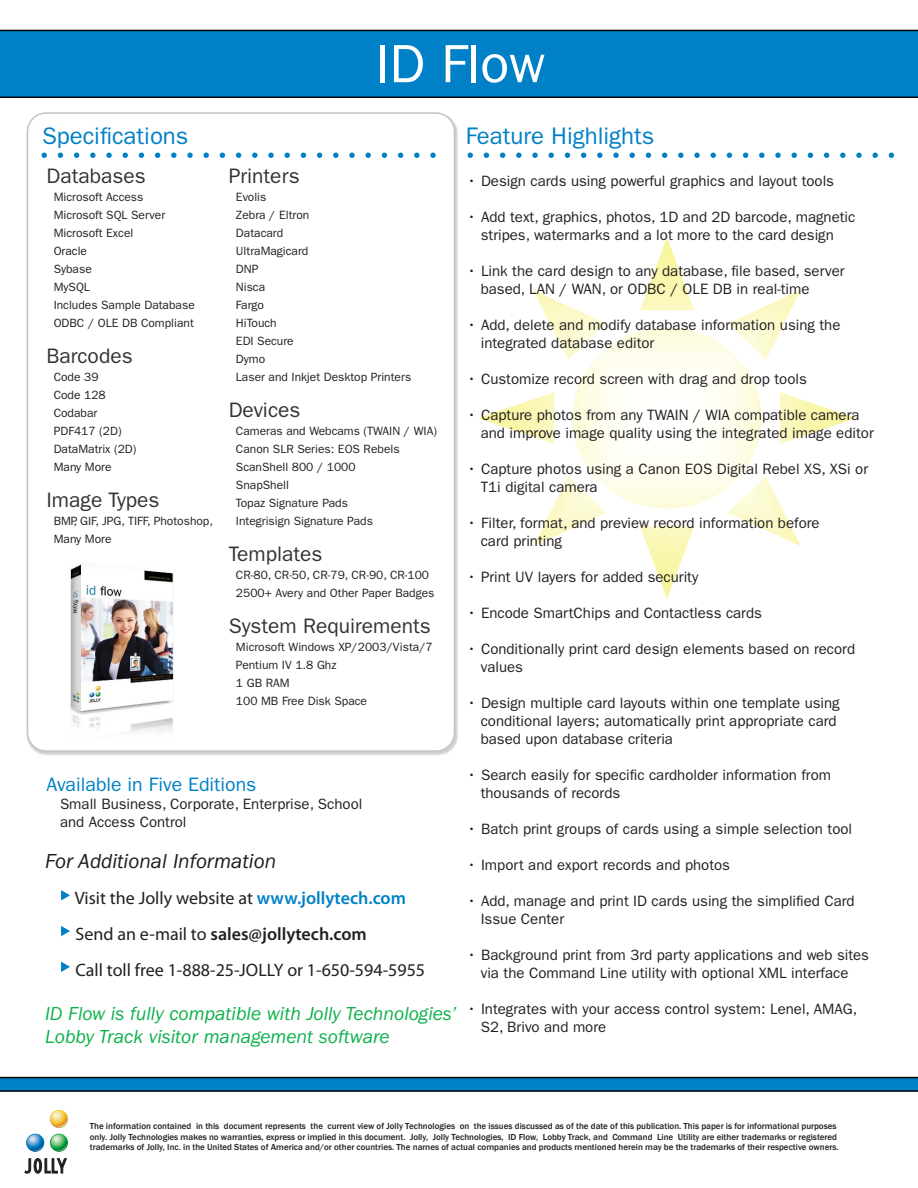
<style>
.page{position:relative;width:918px;height:1188px;background:#fff}
.page>*{position:absolute;margin:0;border:0;box-sizing:border-box;transform-origin:0 0}
.t1{font:54px "ITC Franklin Gothic Std";color:#fff}
.t2{font:24px "ITC Franklin Gothic Std";color:#0080c6}
.t3{font:21px "ITC Franklin Gothic Std";color:#333}
.t4{font:italic 21px "ITC Franklin Gothic Std";color:#211d1e}
.t5{font:italic 19.5px/23.4px "ITC Franklin Gothic Std";color:#0db14b}
.t6{font:19.5px "ITC Franklin Gothic Std";color:#0080c6}
.t7{font:18px/36px "Myriad Pro";color:#231f20}
.t8{font:15px/18px "ITC Franklin Gothic Std";color:#231f20}
.t9{font:12px/18px "ITC Franklin Gothic Std";color:#231f20}
.t10{font:500 9px/10.8px "Franklin Gothic";color:#231f20}
.s1{font-weight:600;color:#0080c6}
.s2{font-weight:600}
</style>
<div class="page">
<img style="left:780px;top:392px;width:76px;height:52px">
<img style="left:728px;top:290px;width:73px;height:70px">
<img style="left:640px;top:237px;width:54px;height:73px">
<img style="left:533px;top:290px;width:74px;height:70px">
<img style="left:478px;top:392px;width:76px;height:52px">
<img style="left:533px;top:476px;width:73px;height:70px">
<img style="left:640px;top:526px;width:54px;height:73px">
<img style="left:728px;top:476px;width:73px;height:70px">
<img style="left:573px;top:328px;width:189px;height:181px">
<div style="left:27px;top:112px;width:428px;height:640px;border:2px solid #c4c4c4;border-radius:19px"></div>
<svg style="left:0;top:1077px;width:918px;height:15px;background:#0269a1"></svg>
<svg style="left:889px;top:153px;width:5px;height:5px"></svg>
<svg style="left:873px;top:153px;width:5px;height:5px"></svg>
<svg style="left:856px;top:153px;width:6px;height:5px"></svg>
<svg style="left:840px;top:153px;width:6px;height:5px"></svg>
<svg style="left:824px;top:153px;width:5px;height:5px"></svg>
<svg style="left:808px;top:153px;width:5px;height:5px"></svg>
<svg style="left:792px;top:153px;width:5px;height:5px"></svg>
<svg style="left:775px;top:153px;width:6px;height:5px"></svg>
<svg style="left:759px;top:153px;width:6px;height:5px"></svg>
<svg style="left:743px;top:153px;width:5px;height:5px"></svg>
<svg style="left:727px;top:153px;width:5px;height:5px"></svg>
<svg style="left:711px;top:153px;width:5px;height:5px"></svg>
<svg style="left:694px;top:153px;width:6px;height:5px"></svg>
<svg style="left:678px;top:153px;width:6px;height:5px"></svg>
<svg style="left:662px;top:153px;width:5px;height:5px"></svg>
<svg style="left:646px;top:153px;width:5px;height:5px"></svg>
<svg style="left:630px;top:153px;width:5px;height:5px"></svg>
<svg style="left:613px;top:153px;width:6px;height:5px"></svg>
<svg style="left:597px;top:153px;width:6px;height:5px"></svg>
<svg style="left:581px;top:153px;width:5px;height:5px"></svg>
<svg style="left:565px;top:153px;width:5px;height:5px"></svg>
<svg style="left:549px;top:153px;width:5px;height:5px"></svg>
<svg style="left:532px;top:153px;width:6px;height:5px"></svg>
<svg style="left:516px;top:153px;width:6px;height:5px"></svg>
<svg style="left:500px;top:153px;width:5px;height:5px"></svg>
<svg style="left:484px;top:153px;width:5px;height:5px"></svg>
<svg style="left:468px;top:153px;width:5px;height:5px"></svg>
<div style="left:0;top:30px;width:918px;height:68px;background:#0080c6"></div>
<svg style="left:50px;top:1110px;width:18px;height:18px"></svg>
<svg style="left:50px;top:1110px;width:18px;height:18px"></svg>
<svg style="left:51px;top:1111px;width:16px;height:16px"></svg>
<svg style="left:50px;top:1134px;width:18px;height:18px"></svg>
<svg style="left:50px;top:1134px;width:18px;height:17px"></svg>
<svg style="left:51px;top:1134px;width:16px;height:17px"></svg>
<svg style="left:26px;top:1134px;width:18px;height:18px"></svg>
<svg style="left:27px;top:1134px;width:16px;height:17px"></svg>
<svg style="left:24px;top:1158px;width:43px;height:16px"></svg>
<svg style="left:61px;top:890px;width:9px;height:11px"></svg>
<svg style="left:61px;top:926px;width:9px;height:10px"></svg>
<svg style="left:61px;top:962px;width:9px;height:10px"></svg>
<img style="left:70px;top:564px;width:104px;height:169px">
<svg style="left:430px;top:153px;width:6px;height:5px"></svg>
<svg style="left:414px;top:153px;width:6px;height:5px"></svg>
<svg style="left:398px;top:153px;width:5px;height:5px"></svg>
<svg style="left:382px;top:153px;width:5px;height:5px"></svg>
<svg style="left:366px;top:153px;width:5px;height:5px"></svg>
<svg style="left:349px;top:153px;width:6px;height:5px"></svg>
<svg style="left:333px;top:153px;width:6px;height:5px"></svg>
<svg style="left:317px;top:153px;width:5px;height:5px"></svg>
<svg style="left:301px;top:153px;width:5px;height:5px"></svg>
<svg style="left:285px;top:153px;width:5px;height:5px"></svg>
<svg style="left:268px;top:153px;width:6px;height:5px"></svg>
<svg style="left:252px;top:153px;width:6px;height:5px"></svg>
<svg style="left:236px;top:153px;width:5px;height:5px"></svg>
<svg style="left:220px;top:153px;width:5px;height:5px"></svg>
<svg style="left:204px;top:153px;width:5px;height:5px"></svg>
<svg style="left:187px;top:153px;width:6px;height:5px"></svg>
<svg style="left:171px;top:153px;width:6px;height:5px"></svg>
<svg style="left:155px;top:153px;width:5px;height:5px"></svg>
<svg style="left:139px;top:153px;width:5px;height:5px"></svg>
<svg style="left:123px;top:153px;width:5px;height:5px"></svg>
<svg style="left:106px;top:153px;width:6px;height:5px"></svg>
<svg style="left:90px;top:153px;width:6px;height:5px"></svg>
<svg style="left:74px;top:153px;width:5px;height:5px"></svg>
<svg style="left:58px;top:153px;width:5px;height:5px"></svg>
<svg style="left:42px;top:153px;width:5px;height:5px"></svg>
<p class="t1" style="left:375px;top:33px;width:171px">ID Flow</p>
<p class="t2" style="left:42px;top:122px;width:148px">Specifications</p>
<p class="t3" style="left:46px;top:164px;width:101px">Databases</p>
<p class="t9" style="left:54px;top:188px;width:143px">Microsoft Access<br>Microsoft SQL Server<br>Microsoft Excel<br>Oracle<br>Sybase<br>MySQL<br>Includes Sample Database<br>ODBC / OLE DB Compliant</p>
<p class="t3" style="left:46px;top:344px;width:88px">Barcodes</p>
<p class="t9" style="left:54px;top:368px;width:84px">Code 39<br>Code 128<br>Codabar<br>PDF417 (2D)<br>DataMatrix (2D)<br>Many More</p>
<p class="t3" style="left:46px;top:488px;width:114px">Image Types</p>
<p class="t9" style="left:54px;top:512px;width:161px">BMP, GIF, JPG, TIFF, Photoshop,<br>Many More</p>
<p class="t3" style="left:229px;top:164px;width:72px">Printers</p>
<p class="t9" style="left:236px;top:188px;width:177px">Evolis<br>Zebra / Eltron<br>Datacard<br>UltraMagicard<br>DNP<br>Nisca<br>Fargo<br>HiTouch<br>EDI Secure<br>Dymo<br>Laser and Inkjet Desktop Printers</p>
<p class="t3" style="left:229px;top:398px;width:73px">Devices</p>
<p class="t9" style="left:236px;top:422px;width:203px">Cameras and Webcams (TWAIN / WIA)<br>Canon SLR Series: EOS Rebels<br>ScanShell 800 / 1000<br>SnapShell<br>Topaz Signature Pads<br>Integrisign Signature Pads</p>
<p class="t3" style="left:229px;top:542px;width:95px">Templates</p>
<p class="t9" style="left:236px;top:566px;width:200px">CR-80, CR-50, CR-79, CR-90, CR-100<br>2500+ Avery and Other Paper Badges</p>
<p class="t3" style="left:229px;top:614px;width:204px">System Requirements</p>
<p class="t9" style="left:236px;top:638px;width:198px">Microsoft Windows XP/2003/Vista/7<br>Pentium IV 1.8 Ghz<br>1 GB RAM<br>100 MB Free Disk Space</p>
<p class="t6" style="left:46px;top:773px;width:211px">Available in Five Editions</p>
<p class="t8" style="left:60px;top:795px;width:304px">Small Business, Corporate, Enterprise, School and Access Control</p>
<p class="t4" style="left:45px;top:849px;width:233px">For Additional Information</p>
<p class="t7" style="left:75px;top:880px;width:352px">Visit the Jolly website at <span class="s1">www.jollytech.com<br></span>Send an e-mail to <span class="s2">sales@jollytech.com<br></span>Call toll free 1-888-25-JOLLY or 1-650-594-5955</p>
<p class="t5" style="left:45px;top:1002px;width:413px">ID Flow is fully compatible with Jolly Technologies’<br>Lobby Track visitor management software</p>
<p class="t2" style="left:466px;top:122px;width:190px">Feature Highlights</p>
<p class="t8" style="left:467px;top:172px;width:368px">• Design cards using powerful graphics and layout tools</p>
<p class="t8" style="left:467px;top:208px;width:390px;text-align:center">• Add text, graphics, photos, 1D and 2D barcode, magnetic stripes, watermarks and a lot more to the card design</p>
<p class="t8" style="left:481px;top:262px;width:365px;text-indent:-14px">• Link the card design to any database, file based, server based, LAN / WAN, or ODBC / OLE DB in real-time</p>
<p class="t8" style="left:481px;top:316px;width:361px;text-indent:-14px">• Add, delete and modify database information using the integrated database editor</p>
<p class="t8" style="left:467px;top:370px;width:341px">• Customize record screen with drag and drop tools</p>
<p class="t8" style="left:481px;top:406px;width:395px;text-indent:-14px">• Capture photos from any TWAIN / WIA compatible camera and improve image quality using the integrated image editor</p>
<p class="t8" style="left:481px;top:460px;width:389px;text-indent:-14px">• Capture photos using a Canon EOS Digital Rebel XS, XSi or<br>T1i digital camera</p>
<p class="t8" style="left:481px;top:514px;width:340px;text-indent:-14px">• Filter, format, and preview record information before card printing</p>
<p class="t8" style="left:467px;top:568px;width:233px">• Print UV layers for added security</p>
<p class="t8" style="left:467px;top:604px;width:296px">• Encode SmartChips and Contactless cards</p>
<p class="t8" style="left:481px;top:640px;width:376px;text-indent:-14px">• Conditionally print card design elements based on record values</p>
<p class="t8" style="left:481px;top:694px;width:361px;text-indent:-14px">• Design multiple card layouts within one template using conditional layers; automatically print appropriate card based upon database criteria</p>
<p class="t8" style="left:481px;top:766px;width:352px;text-indent:-14px">• Search easily for specific cardholder information from thousands of records</p>
<p class="t8" style="left:467px;top:820px;width:386px">• Batch print groups of cards using a simple selection tool</p>
<p class="t8" style="left:467px;top:856px;width:264px">• Import and export records and photos</p>
<p class="t8" style="left:481px;top:892px;width:375px;text-indent:-14px">• Add, manage and print ID cards using the simplified Card<br>Issue Center</p>
<p class="t8" style="left:467px;top:946px;width:403px;text-align:center">• Background print from 3rd party applications and web sites via the Command Line utility with optional XML interface</p>
<p class="t8" style="left:481px;top:1000px;width:378px;text-indent:-14px">• Integrates with your access control system: Lenel, AMAG,<br>S2, Brivo and more</p>
<p class="t10" style="left:90px;top:1121px;width:750px">The information contained in this document represents the current view of Jolly Technologies on the issues discussed as of the date of this publication. This paper is for informational purposes only. Jolly Technologies makes no warranties, express or implied in this document. Jolly, Jolly Technologies, ID Flow, Lobby Track, and Command Line Utility are either trademarks or registered trademarks of Jolly, Inc. in the United States of America and/or other countries. The names of actual companies and products mentioned herein may be the trademarks of their respective owners.</p>
</div>
